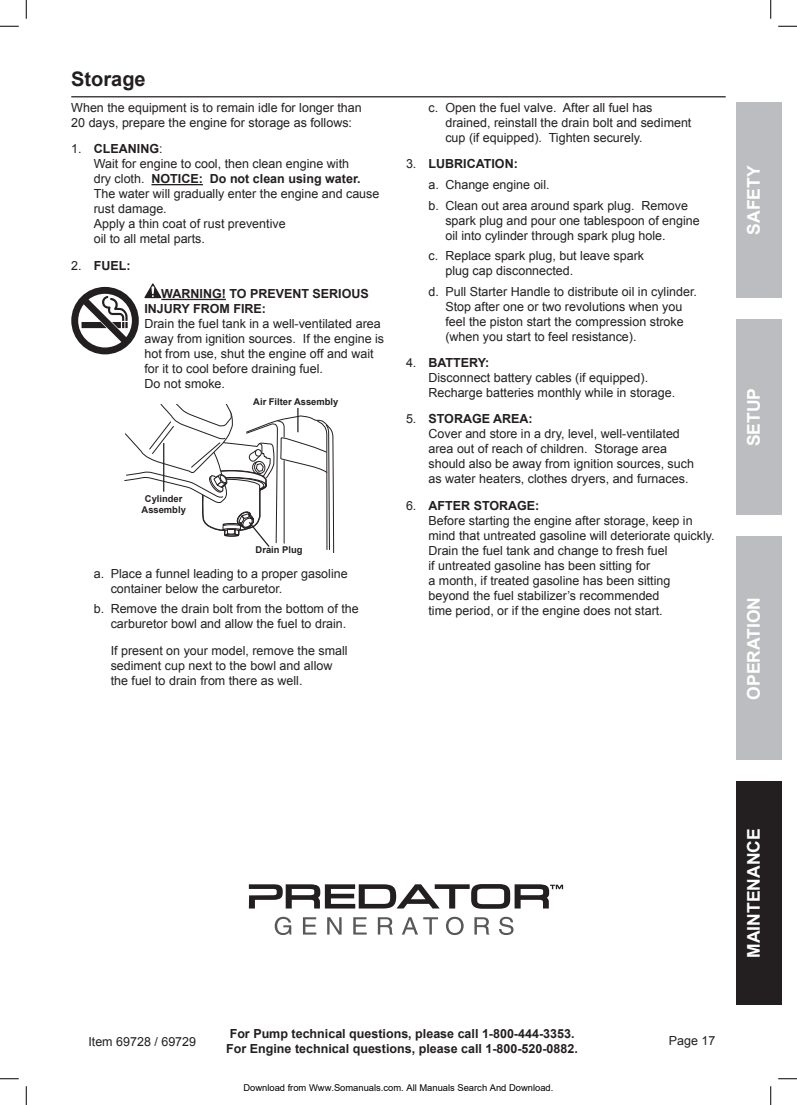
<style>
.page{position:relative;width:797px;height:1105px;background:#fff}
.page>*{position:absolute;margin:0;border:0;box-sizing:border-box;transform-origin:0 0}
.t1{font:700 20px "Arial";color:#231f20}
.t2{font:700 17.5px "Arial";color:#fff}
.t3{font:12.5px/15px "Arial";color:#231f20}
.t4{font:700 12.5px/15px "Arial";color:#231f20}
.t5{font:9.38px "Arial";color:#000}
.t6{font:700 9.38px/11.2px "Arial";color:#231f20;text-align:center}
.s1{font-weight:400}
.s2{font-weight:700}
</style>
<div class="page">
<div style="left:736px;top:102px;width:45px;height:196px;background:#bcbdc0"></div>
<div style="left:736px;top:536px;width:45px;height:224px;background:#bcbdc0"></div>
<div style="left:736px;top:781px;width:45px;height:224px;background:#231f20"></div>
<div style="left:736px;top:319px;width:45px;height:196px;background:#bcbdc0"></div>
<hr style="left:71px;top:96px;width:654px;height:1px;background:#231f20">
<hr style="left:151px;top:184px;width:52px;height:1px;background:#231f20">
<hr style="left:161px;top:299px;width:65px;height:1px;background:#231f20">
<svg style="left:71px;top:283px;width:91px;height:71px"></svg>
<svg style="left:124px;top:404px;width:210px;height:148px"></svg>
<svg style="left:249px;top:884px;width:314px;height:25px"></svg>
<svg style="left:275px;top:917px;width:16px;height:18px"></svg>
<svg style="left:303px;top:917px;width:13px;height:17px"></svg>
<svg style="left:327px;top:917px;width:14px;height:17px"></svg>
<svg style="left:353px;top:917px;width:14px;height:17px"></svg>
<svg style="left:378px;top:917px;width:15px;height:17px"></svg>
<svg style="left:402px;top:917px;width:36px;height:17px"></svg>
<svg style="left:446px;top:917px;width:17px;height:18px"></svg>
<svg style="left:474px;top:917px;width:15px;height:17px"></svg>
<svg style="left:499px;top:917px;width:14px;height:18px"></svg>
<svg style="left:0;top:25px;width:19px;height:2px"></svg>
<svg style="left:778px;top:25px;width:19px;height:2px"></svg>
<svg style="left:0;top:1078px;width:19px;height:1px"></svg>
<svg style="left:778px;top:1078px;width:19px;height:1px"></svg>
<svg style="left:25px;top:0;width:2px;height:19px"></svg>
<svg style="left:25px;top:1086px;width:2px;height:19px"></svg>
<svg style="left:770px;top:0;width:1px;height:19px"></svg>
<svg style="left:770px;top:1086px;width:1px;height:19px"></svg>
<h1 class="t1" style="left:71px;top:66px;width:76px">Storage</h1>
<p class="t3" style="left:71px;top:100px;width:292px">When the equipment is to remain idle for longer than<br>20 days, prepare the engine for storage as follows:</p>
<p class="t4" style="left:71px;top:142px;width:40px"><span class="s1">1.</span> CLEANIN</p>
<p class="t3" style="left:94px;top:142px;width:287px;text-indent:56px"><span class="s2">G</span>:<br>Wait for engine to cool, then clean engine with<br>dry cloth. <span class="s2">NOTICE: Do not clean using water.<br></span>The water will gradually enter the engine and cause rust damage.<br>Apply a thin coat of rust preventive<br>oil to all metal parts.</p>
<p class="t4" style="left:71px;top:258px;width:40px"><span class="s1">2.</span> FUEL</p>
<p class="t4" style="left:126px;top:258px;width:6px">:</p>
<p class="t4" style="left:144px;top:287px;width:224px;text-indent:17px">WARNING! To prevent serious injury fro</p>
<p class="t4" style="left:219px;top:302px;width:48px">m fire:</p>
<p class="t3" style="left:144px;top:316px;width:241px">Drain the fuel tank in a well-ventilated area away from ignition sources. If the engine is hot from use, shut the engine off and wait for it to cool before draining fuel.<br>Do not smoke.</p>
<p class="t6" style="left:142px;top:493px;width:46px">Cylinder<br>Assembly</p>
<p class="t6" style="left:253px;top:396px;width:87px">Air Filter Assembly</p>
<p class="t6" style="left:255px;top:545px;width:48px">Drain Plug</p>
<p class="t3" style="left:111px;top:566px;width:238px">Place a funnel leading to a proper gasoline container below the carburetor.</p>
<p class="t3" style="left:94px;top:601px;width:266px;text-align:center">b. Remove the drain bolt from the bottom of the carburetor bowl and allow the fuel to drain.</p>
<p class="t3" style="left:111px;top:643px;width:238px">If present on your model, remove the small sediment cup next to the bowl and allow the fuel to drain from there as well.</p>
<p class="t3" style="left:94px;top:566px;width:12px">a.</p>
<p class="t3" style="left:445px;top:100px;width:247px;text-indent:-17px">c. Open the fuel valve. After all fuel has drained, reinstall the drain bolt and sediment cup (if equipped). Tighten securely.</p>
<p class="t3" style="left:428px;top:154px;width:261px;line-height:20.6px;text-indent:-22px">3. <span class="s2">Lubrication:<br></span>a. Change engine oil.<br>b. Clean out area around spark plug. Remove</p>
<p class="t3" style="left:445px;top:213px;width:256px">spark plug and pour one tablespoon of engine oil into cylinder through spark plug hole.</p>
<p class="t3" style="left:445px;top:248px;width:200px;text-indent:-17px">c. Replace spark plug, but leave spark plug cap disconnected.</p>
<p class="t3" style="left:445px;top:284px;width:253px;text-indent:-17px">d. Pull Starter Handle to distribute oil in cylinder.<br>Stop after one or two revolutions when you feel the piston start the compression stroke (when you start to feel resistance).</p>
<p class="t3" style="left:428px;top:355px;width:248px;text-indent:-22px">4. <span class="s2">Battery:<br></span>Disconnect battery cables (if equipped).<br>Recharge batteries monthly while in storage.</p>
<p class="t3" style="left:428px;top:412px;width:267px;text-indent:-22px">5. <span class="s2">STORAGE AREA:<br></span>Cover and store in a dry, level, well-ventilated area out of reach of children. Storage area should also be away from ignition sources, such as water heaters, clothes dryers, and furnaces.</p>
<p class="t3" style="left:428px;top:498px;width:288px;text-indent:-22px">6. <span class="s2">After Storag e:<br></span>Before starting the engine after storage, keep in mind that untreated gasoline will deteriorate quickly.<br>Drain the fuel tank and change to fresh fuel<br>if untreated gasoline has been sitting for<br>a month, if treated gasoline has been sitting<br>beyond the fuel stabilizer’s recommended<br>time period, or if the engine does not start.</p>
<h2 class="t2" style="left:742px;top:235px;width:69px;rotate:-90deg">Saf ety</h2>
<h2 class="t2" style="left:742px;top:446px;width:58px;rotate:-90deg">Setup</h2>
<h2 class="t2" style="left:742px;top:700px;width:104px;rotate:-90deg">Operation</h2>
<p class="t4" style="left:226px;top:1027px;width:353px">For Pump technical questions, please call 1-800-444-3353.<br>For Engine technical questions, please call 1-800-520-0882.</p>
<p class="t3" style="left:88px;top:1034px;width:109px">Item 69728 / 69729</p>
<p class="t3" style="left:669px;top:1033px;width:48px">Page 17</p>
<p class="t5" style="left:243px;top:1082px;width:311px">Download from Www.Somanuals.com. All Manuals Search And Download.</p>
<h2 class="t2" style="left:742px;top:958px;width:131px;rotate:-90deg">Maintenance</h2>
</div>
